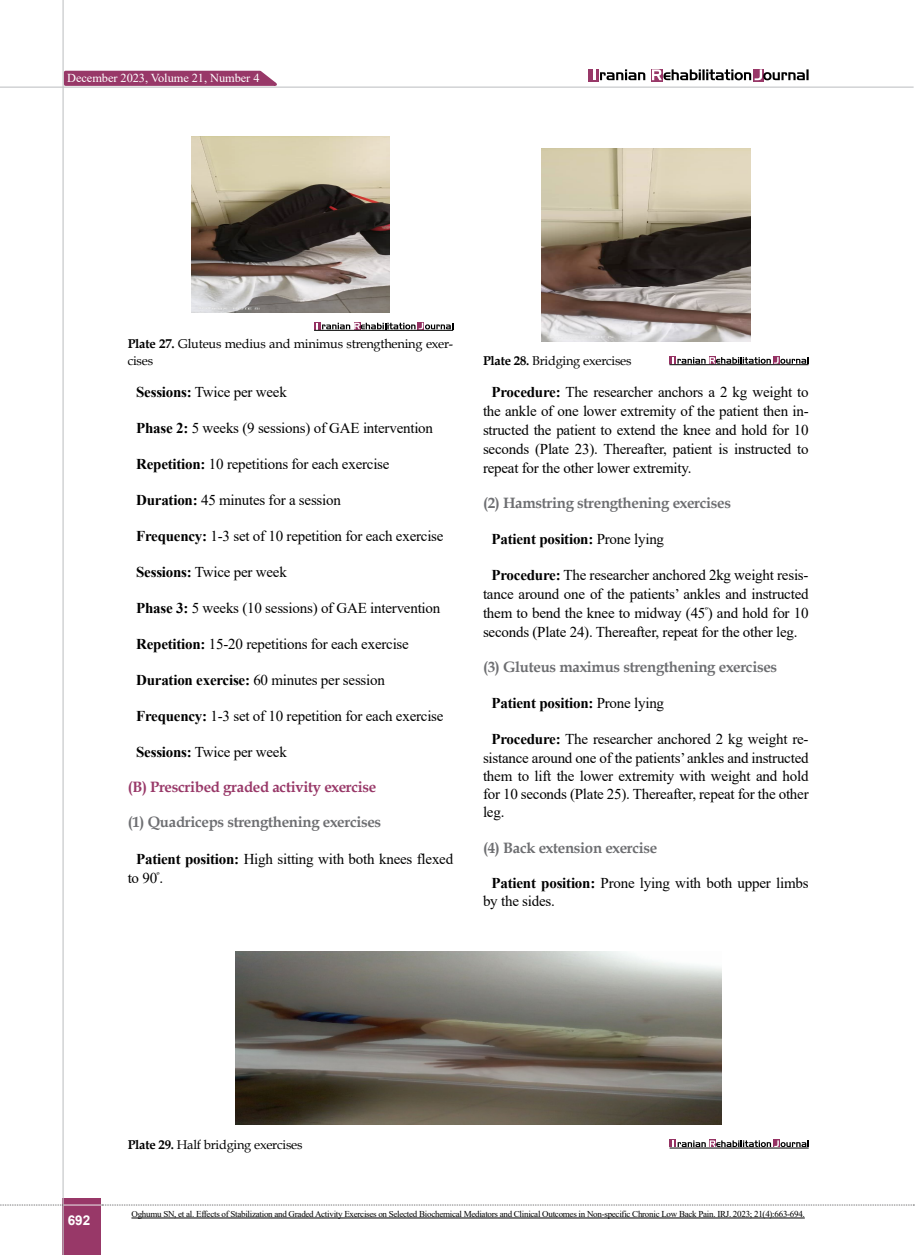
<style>
.page{position:relative;width:915px;height:1255px;background:#fff}
.page>*{position:absolute;margin:0;border:0;box-sizing:border-box;transform-origin:0 0}
.t1{font:15px/19px "Times New Roman";letter-spacing:-.015em;color:#000;text-align:justify}
.t2{font:700 15px "Book Antiqua";letter-spacing:-.02em;color:#6d6e71}
.t3{font:700 15px "Times New Roman";letter-spacing:-.015em;color:#000}
.t4{font:700 15px "Book Antiqua";letter-spacing:-.02em;color:#983868}
.t5{font:700 13.5px "Arial";color:#fff}
.t6{font:12.75px/16.5px "Book Antiqua";letter-spacing:-.015em;color:#000}
.t7{font:12.15px "Times New Roman";letter-spacing:-.005em;color:#fff}
.t8{font:9px "Times New Roman";letter-spacing:-.03em;color:#000}
.s1{font-weight:700}
.s2{font-weight:400}
</style>
<div class="page">
<hr style="left:0;top:87px;width:913px;height:1px;background:#c2c4c6">
<div style="left:63px;top:1198px;width:38px;height:56px;background:#983868"></div>
<hr style="left:62px;top:0;width:2px;height:1254px;background:#c2c4c6">
<hr style="left:63px;top:1204px;width:38px;height:1px;background:#ebebec">
<svg style="left:0;top:1204px;width:63px;height:1px"></svg>
<svg style="left:102px;top:1204px;width:812px;height:1px"></svg>
<div style="left:588px;top:69px;width:10px;height:13px;background:#983868"></div>
<svg style="left:651px;top:80px;width:11px;height:2px"></svg>
<svg style="left:753px;top:80px;width:10px;height:2px"></svg>
<svg style="left:651px;top:69px;width:157px;height:11px"></svg>
<svg style="left:593px;top:69px;width:52px;height:11px"></svg>
<svg style="left:62px;top:69px;width:222px;height:18px;background:#ac6187"></svg>
<img style="left:235px;top:951px;width:486px;height:173px">
<div style="left:669px;top:1139px;width:7px;height:8px;background:#953263"></div>
<div style="left:709px;top:1139px;width:6px;height:8px;background:#953263"></div>
<div style="left:773px;top:1139px;width:6px;height:8px;background:#953263"></div>
<svg style="left:672px;top:1140px;width:136px;height:7px"></svg>
<hr style="left:669px;top:1147px;width:139px;height:1px;background:#000">
<img style="left:541px;top:149px;width:209px;height:192px">
<div style="left:669px;top:356px;width:6px;height:8px;background:#953263"></div>
<div style="left:709px;top:356px;width:6px;height:8px;background:#953263"></div>
<div style="left:772px;top:356px;width:7px;height:8px;background:#953263"></div>
<svg style="left:672px;top:357px;width:136px;height:7px"></svg>
<hr style="left:669px;top:364px;width:139px;height:1px;background:#000">
<img style="left:191px;top:136px;width:198px;height:176px">
<div style="left:314px;top:322px;width:6px;height:7px;background:#953263"></div>
<svg style="left:316px;top:323px;width:137px;height:6px"></svg>
<hr style="left:314px;top:330px;width:139px;height:1px;background:#000">
<hr style="left:131px;top:1217px;width:673px;height:1px;background:#000">
<p class="t7" style="left:67px;top:69px;width:194px">December 2023, Volume 21, Number 4</p>
<p class="t6" style="left:128px;top:335px;width:327px"><span class="s1">Plate 27.</span> Gluteus medius and minimus strengthening exer&shy;cises</p>
<p class="t1" style="left:136px;top:381px;width:152px"><span class="s1">Sessions:</span> Twice per week</p>
<p class="t1" style="left:136px;top:417px;width:298px"><span class="s1">Phase 2:</span> 5 weeks (9 sessions) of GAE intervention</p>
<p class="t1" style="left:136px;top:453px;width:255px"><span class="s1">Repetition:</span> 10 repetitions for each exercise</p>
<p class="t1" style="left:136px;top:490px;width:206px"><span class="s1">Duration:</span> 45 minutes for a session</p>
<p class="t1" style="left:136px;top:526px;width:309px"><span class="s1">Frequency:</span> 1-3 set of 10 repetition for each exercise</p>
<p class="t1" style="left:136px;top:562px;width:152px"><span class="s1">Sessions:</span> Twice per week</p>
<p class="t1" style="left:136px;top:598px;width:305px"><span class="s1">Phase 3:</span> 5 weeks (10 sessions) of GAE intervention</p>
<p class="t1" style="left:136px;top:634px;width:274px"><span class="s1">Repetition:</span> 15-20 repetitions for each exercise</p>
<p class="t1" style="left:136px;top:670px;width:250px"><span class="s1">Duration exercise:</span> 60 minutes per session</p>
<p class="t1" style="left:136px;top:706px;width:309px"><span class="s1">Frequency:</span> 1-3 set of 10 repetition for each exercise</p>
<p class="t1" style="left:136px;top:742px;width:152px"><span class="s1">Sessions:</span> Twice per week</p>
<p class="t4" style="left:128px;top:777px;width:250px">(B) Prescribed graded activity exercise</p>
<p class="t2" style="left:128px;top:812px;width:255px">(1) Quadriceps strengthening exercises</p>
<p class="t1" style="left:128px;top:848px;width:327px;text-indent:9px"><span class="s1">Patient position:</span> High sitting with both knees flexed to 90<sup>º</sup>.</p>
<p class="t6" style="left:483px;top:352px;width:150px"><span class="s1">Plate 28.</span> Bridging exercises</p>
<p class="t1" style="left:483px;top:381px;width:327px;text-indent:9px"><span class="s1">Procedure:</span> The researcher anchors a 2 kg weight to the ankle of one lower extremity of the patient then in&shy;structed the patient to extend the knee and hold for 10 seconds (Plate 23). Thereafter, patient is instructed to repeat for the other lower extremity.</p>
<p class="t2" style="left:483px;top:492px;width:249px">(2) Hamstring strengthening exercises</p>
<p class="t3" style="left:491px;top:528px;width:174px">Patient position: <span class="s2">Prone lying</span></p>
<p class="t1" style="left:483px;top:565px;width:327px;text-indent:9px"><span class="s1">Procedure:</span> The researcher anchored 2kg weight resis&shy;tance around one of the patients’ ankles and instructed them to bend the knee to midway (45<sup>º</sup>) and hold for 10 seconds (Plate 24). Thereafter, repeat for the other leg.</p>
<p class="t2" style="left:483px;top:657px;width:295px">(3) Gluteus maximus strengthening exercises</p>
<p class="t3" style="left:491px;top:692px;width:174px">Patient position: <span class="s2">Prone lying</span></p>
<p class="t1" style="left:483px;top:729px;width:327px;line-height:18.3px;text-indent:9px"><span class="s1">Procedure:</span> The researcher anchored 2 kg weight re&shy;sistance around one of the patients’ ankles and instructed them to lift the lower extremity with weight and hold for 10 seconds (Plate 25). Thereafter, repeat for the other leg.</p>
<p class="t2" style="left:483px;top:837px;width:176px">(4) Back extension exercise</p>
<p class="t1" style="left:483px;top:873px;width:327px;line-height:18px;text-indent:9px"><span class="s1">Patient position:</span> Prone lying with both upper limbs by the sides.</p>
<p class="t6" style="left:128px;top:1135px;width:176px"><span class="s1">Plate 29.</span> Half bridging exercises</p>
<p class="t5" style="left:68px;top:1210px;width:24px">692</p>
<p class="t8" style="left:131px;top:1207px;width:674px">Oghumu SN, et al. Effects of Stabilization and Graded Activity Exercises on Selected Biochemical Mediators and Clinical Outcomes in Non-specific Chronic Low Back Pain. IRJ. 2023; 21(4):663-694.</p>
</div>
